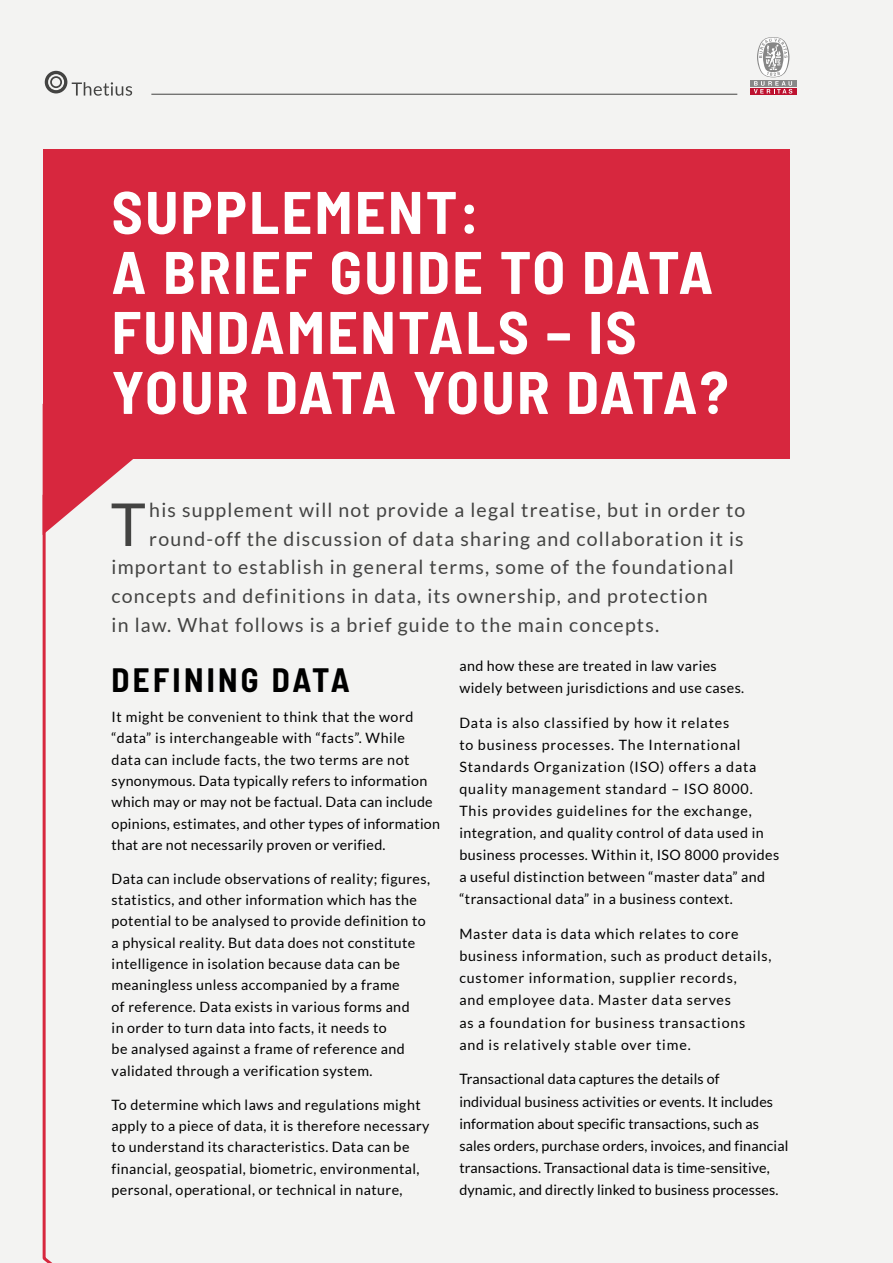
<style>
.page{position:relative;width:893px;height:1263px;background:#f3f3f2}
.page>*{position:absolute;margin:0;border:0;box-sizing:border-box;transform-origin:0 0}
.t1{font:700 semi-condensed 60px/60px "Barlow";letter-spacing:.04em;color:#fff}
.First_Paragraph{font:59.25px "Lato";color:#434342}
.t2{font:700 semi-condensed 33px "Barlow";letter-spacing:.1em;color:#000}
.First_Paragraph-2{font:19.5px "Lato";letter-spacing:.06em;color:#434342}
.B_O_D_Y_main{font:14.25px/21.3px "Lato";letter-spacing:.03em;color:#000}
.B_O_D_Y_main-2{font:14.25px/22px "Lato";letter-spacing:.06em;color:#000}
.B_O_D_Y_main-3{font:14.25px/22px "Lato";letter-spacing:.01em;color:#000}
</style>
<div class="page">
<svg style="left:43px;top:458px;width:91px;height:34px"></svg>
<div style="left:43px;top:149px;width:746px;height:309px;background:#d7273e"></div>
<svg style="left:42px;top:492px;width:52px;height:771px"></svg>
<svg style="left:45px;top:71px;width:87px;height:25px"></svg>
<hr style="left:151px;top:94px;width:586px;height:1px;background:#434342">
<div style="left:750px;top:80px;width:46px;height:7px;background:#878787"></div>
<div style="left:750px;top:88px;width:46px;height:7px;background:#bd112f"></div>
<svg style="left:754px;top:37px;width:38px;height:57px"></svg>
<p class="t1" style="left:112px;top:178px;width:618px">SUPPLEMENT:<br>A BRIEF GUIDE TO DATA<br>FUNDAMENTALS – IS<br>YOUR DATA YOUR DATA?</p>
<p class="First_Paragraph" style="left:111px;top:491px;width:36px">T</p>
<p class="First_Paragraph-2" style="left:149px;top:499px;width:598px">his supplement will not provide a legal treatise, but in order to</p>
<p class="First_Paragraph-2" style="left:149px;top:528px;width:596px">round-off the discussion of data sharing and collaboration it is</p>
<p class="First_Paragraph-2" style="left:112px;top:556px;width:624px">important to establish in general terms, some of the foundational</p>
<p class="First_Paragraph-2" style="left:112px;top:585px;width:597px">concepts and definitions in data, its ownership, and protection</p>
<p class="First_Paragraph-2" style="left:112px;top:613px;width:549px">in law. What follows is a brief guide to the main concepts.</p>
<p class="t2" style="left:112px;top:656px;width:240px">DEFINING DATA</p>
<p class="B_O_D_Y_main" style="left:112px;top:706px;width:330px">It might be convenient to think that the word “data” is interchangeable with “facts”. While<br>data can include facts, the two terms are not synonymous. Data typically refers to information which may or may not be factual. Data can include opinions, estimates, and other types of information that are not necessarily proven or verified.</p>
<p class="B_O_D_Y_main" style="left:112px;top:868px;width:320px">Data can include observations of reality; figures, statistics, and other information which has the potential to be analysed to provide definition to a physical reality. But data does not constitute intelligence in isolation because data can be meaningless unless accompanied by a frame<br>of reference. Data exists in various forms and<br>in order to turn data into facts, it needs to<br>be analysed against a frame of reference and validated through a verification system.</p>
<p class="B_O_D_Y_main" style="left:112px;top:1094px;width:319px">To determine which laws and regulations might apply to a piece of data, it is therefore necessary to understand its characteristics. Data can be financial, geospatial, biometric, environmental, personal, operational, or technical in nature,</p>
<p class="B_O_D_Y_main" style="left:459px;top:654px;width:286px;line-height:22px">and how these are treated in law varies widely between jurisdictions and use cases.</p>
<p class="B_O_D_Y_main-2" style="left:459px;top:711px;width:321px">Data is also classified by how it relates<br>to business processes. The International Standards Organization (ISO) offers a data quality management standard – ISO 8000.<br>This provides guidelines for the exchange, integration, and quality control of data used in business processes. Within it, ISO 8000 provides a useful distinction between “master data” and “transactional data” in a business context.</p>
<p class="B_O_D_Y_main-2" style="left:459px;top:923px;width:314px">Master data is data which relates to core business information, such as product details, customer information, supplier records,<br>and employee data. Master data serves<br>as a foundation for business transactions and is relatively stable over time.</p>
<p class="B_O_D_Y_main-3" style="left:459px;top:1068px;width:331px">Transactional data captures the details of<br>individual business activities or events. It includes information about specific transactions, such as sales orders, purchase orders, invoices, and financial transactions. Transactional data is time-sensitive, dynamic, and directly linked to business processes.</p>
</div>
